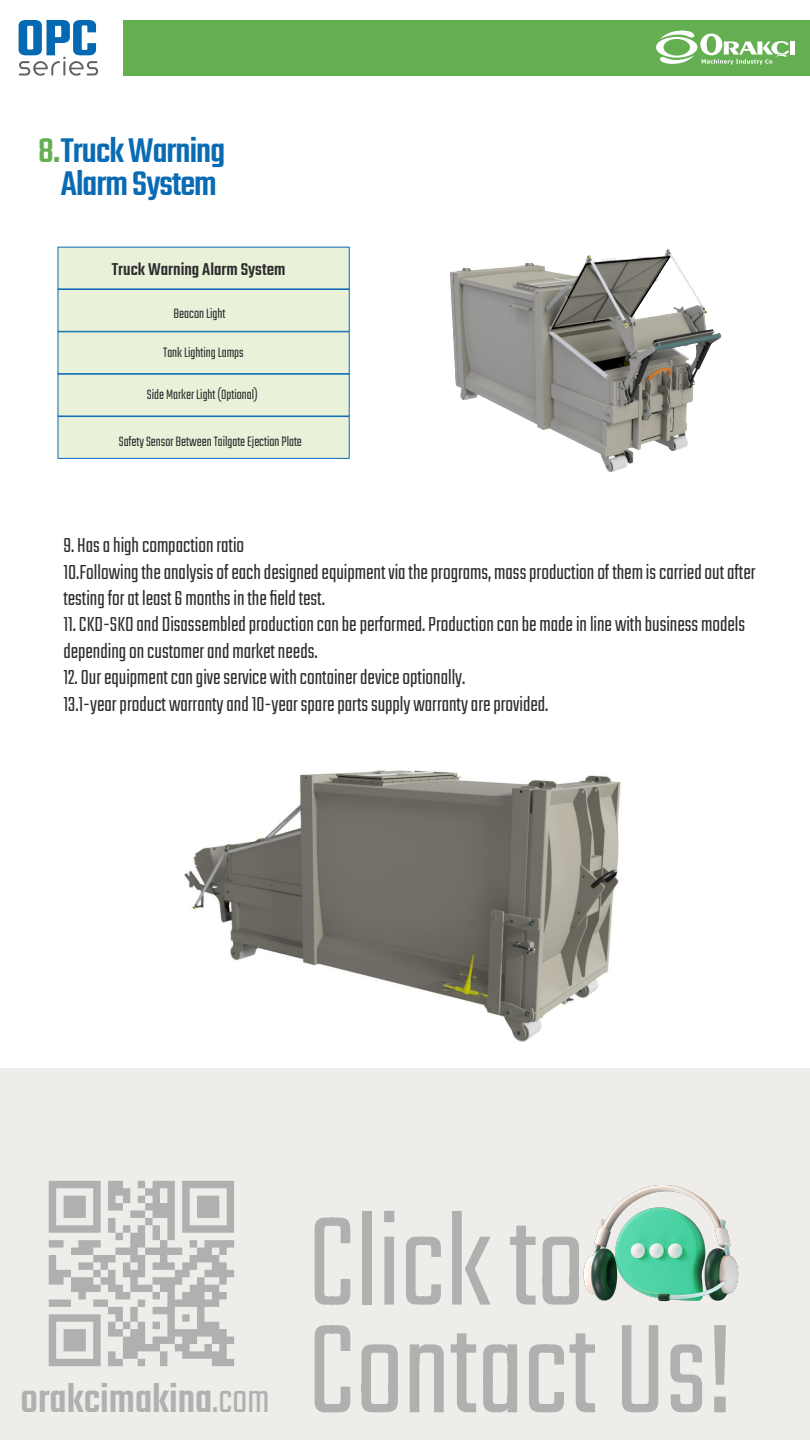
<style>
.page{position:relative;width:810px;height:1440px;background:#fff}
.page>*{position:absolute;margin:0;border:0;box-sizing:border-box;transform-origin:0 0}
.t1{font:300 139.88px "Teko";color:#b1b0b0}
.t2{font:600 55.65px "Teko";color:#0369b2;scale:1.08 1}
.t3{font:500 43.5px "Teko";color:#b1b0b0}
.t4{font:500 37.5px/32.8px "Teko";letter-spacing:-.025em;color:#096bb3;text-align:center}
.t5{font:300 22.5px/26.4px "Teko";color:#2d2d2e}
.t6{font:500 18.75px "Teko";color:#2d2d2e}
.t7{font:300 15px "Teko";color:#2d2d2e}
.s1{color:#64af51}
.s2{font-weight:300}
</style>
<div class="page">
<svg style="left:19px;top:57px;width:79px;height:19px"></svg>
<div style="left:123px;top:20px;width:687px;height:55px;background:#64af51"></div>
<div style="left:790px;top:41px;width:5px;height:14px;background:#fff"></div>
<svg style="left:656px;top:30px;width:133px;height:35px"></svg>
<div style="left:58px;top:247px;width:292px;height:42px;background:#e9f1d9"></div>
<div style="left:58px;top:289px;width:292px;height:43px;background:#e9f1d9;border:1px solid #096bb3"></div>
<div style="left:58px;top:331px;width:292px;height:43px;background:#e9f1d9;border:1px solid #096bb3"></div>
<div style="left:58px;top:374px;width:292px;height:42px;background:#e9f1d9"></div>
<div style="left:58px;top:416px;width:292px;height:43px;background:#e9f1d9;border:1px solid #096bb3"></div>
<img style="left:450px;top:248px;width:272px;height:225px">
<div style="left:0;top:1069px;width:809px;height:371px;background:#efedea"></div>
<img style="left:583px;top:1185px;width:156px;height:117px">
<svg style="left:49px;top:1181px;width:185px;height:185px"></svg>
<img style="left:184px;top:770px;width:437px;height:272px">
<h2 class="t2" style="left:16px;top:4px;width:77px">OPC</h2>
<h3 class="t4" style="left:38px;top:137px;width:188px"><span class="s1">8.</span>Truck Warning<br>Alarm System</h3>
<p class="t6" style="left:112px;top:258px;width:175px">Truck Warning Alarm System</p>
<p class="t7" style="left:174px;top:306px;width:53px">Beacon Light</p>
<p class="t7" style="left:163px;top:344px;width:82px">Tank Lighting Lamps</p>
<p class="t7" style="left:147px;top:387px;width:112px">Side Marker Light (Optional)</p>
<p class="t7" style="left:119px;top:433px;width:185px">Safety Sensor Between Tailgate Ejection Plate</p>
<p class="t5" style="left:63px;top:534px;width:694px">9. Has a high compaction ratio<br>10.Following the analysis of each designed equipment via the programs, mass production of them is carried out after testing for at least 6 months in the field test.</p>
<p class="t5" style="left:63px;top:613px;width:683px">11. CKD-SKD and Disassembled production can be performed. Production can be made in line with business models depending on customer and market needs.</p>
<p class="t5" style="left:63px;top:666px;width:487px">12. Our equipment can give service with container device optionally.<br>13.1-year product warranty and 10-year spare parts supply warranty are provided.</p>
<h3 class="t3" style="left:21px;top:1374px;width:250px">orakcimakina<span class="s2">.com</span></h3>
<h1 class="t1" style="left:308px;top:1188px;width:278px">Click to</h1>
<h1 class="t1" style="left:308px;top:1296px;width:427px">Contact Us!</h1>
</div>
